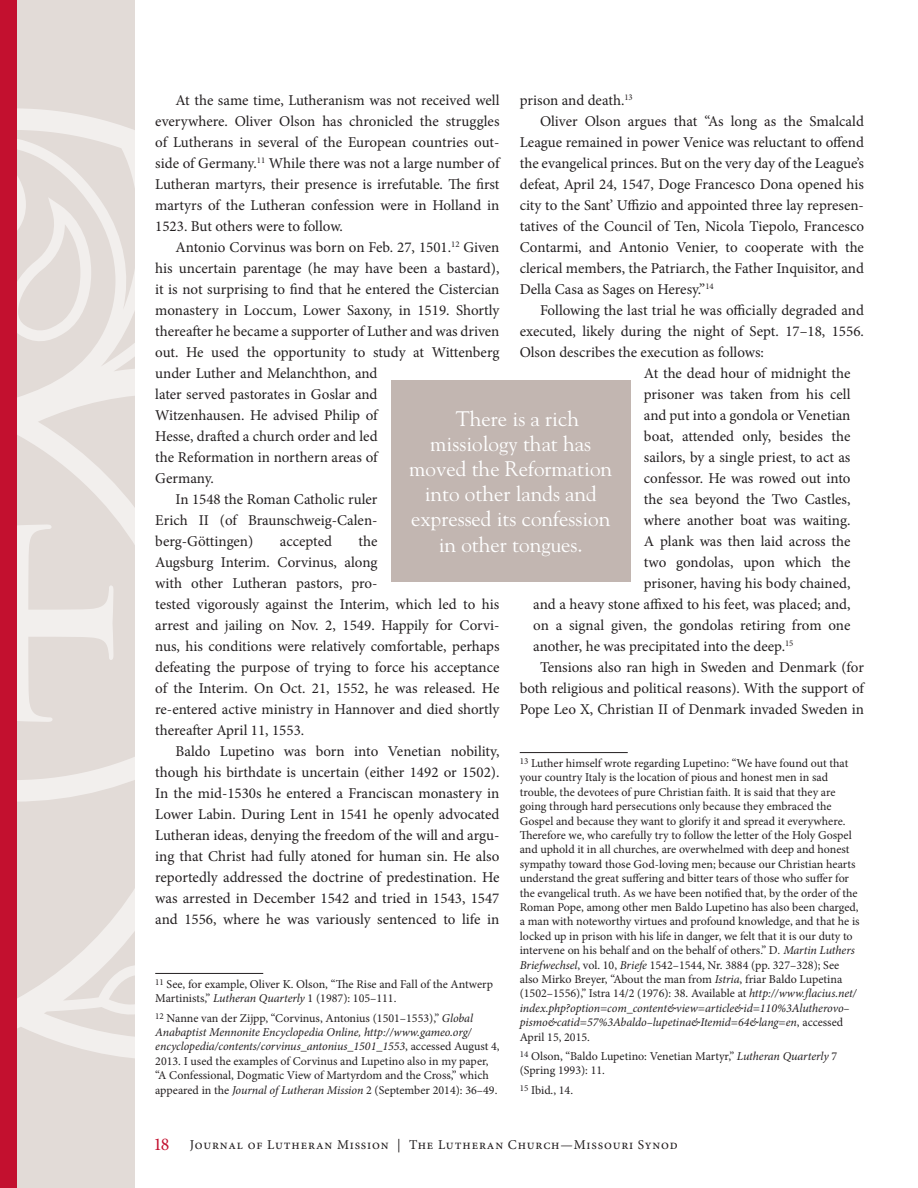
<style>
.page{position:relative;width:918px;height:1188px;background:#fff}
.page>*{position:absolute;margin:0;border:0;box-sizing:border-box;transform-origin:0 0}
.Pull-quote{font:21px "Goudy Std";color:#fff}
.text{font:15px/21px "Minion Pro";color:#231f20;text-align:justify}
.inset_para_black{font:15px "Minion Pro";letter-spacing:-.01em;color:#231f20}
.t1{font:13.5px "Minion Pro";letter-spacing:.06em;color:#231f20}
.footnote{font:12px/14.4px "Minion Pro";color:#231f20}
.s1{font-style:italic}
.s2{font-size:18px;color:#c3102f}
</style>
<div class="page">
<div style="left:16px;top:0;width:119px;height:1188px;background:#e2dbd7"></div>
<svg style="left:16px;top:107px;width:119px;height:959px"></svg>
<div style="left:0;top:0;width:16px;height:1188px;background:#c3102f"></div>
<hr style="left:155px;top:973px;width:108px;height:1px;background:#231f20">
<hr style="left:520px;top:752px;width:108px;height:1px;background:#231f20">
<div style="left:391px;top:380px;width:239px;height:202px;background:#c2b6b1"></div>
<p class="text" style="left:155px;top:90px;width:347px;text-indent:20px">At the same time, Lutheranism was not received well everywhere. Oliver Olson has chronicled the struggles of Lutherans in several of the European countries out&shy;side of Germany.<sup>11</sup> While there was not a large number of Lutheran martyrs, their presence is irrefutable. The first martyrs of the Lutheran confession were in Holland in 1523. But others were to follow.</p>
<p class="text" style="left:155px;top:237px;width:346px;text-align:left;text-indent:20px">Antonio Corvinus was born on Feb. 27, 1501.<sup>12</sup> Given his uncertain parentage (he may have been a bastard), it is not surprising to find that he entered the Cistercian monastery in Loccum, Lower Saxony, in 1519. Shortly thereafter he became a supporter of Luther and was driven out. He used the opportunity to study at Wittenberg under Luther and Melanchthon, and<br>later served pastorates in Goslar and<br>Witzenhausen. He advised Philip of<br>Hesse, drafted a church order and led<br>the Reformation in northern areas of<br>Germany.</p>
<p class="text" style="left:155px;top:489px;width:224px;text-indent:20px">In 1548 the Roman Catholic ruler Erich II (of Braunschweig-Calen&shy;berg-Göttingen)</p>
<p class="text" style="left:520px;top:90px;width:115px">prison and death.<sup>13</sup></p>
<p class="text" style="left:520px;top:111px;width:346px;text-indent:20px">Oliver Olson argues that “As long as the Smalcald League remained in power Venice was reluctant to offend the evangelical princes. But on the very day of the League’s defeat, April 24, 1547, Doge Francesco Dona opened his city to the Sant’ Uffizio and appointed three lay represen&shy;tatives of the Council of Ten, Nicola Tiepolo, Francesco Contarmi, and Antonio Venier, to cooperate with the clerical members, the Patriarch, the Father Inquisitor, and Della Casa as Sages on Heresy.”<sup>14</sup></p>
<p class="text" style="left:520px;top:300px;width:346px;text-indent:20px">Following the last trial he was officially degraded and executed, likely during the night of Sept. 17–18, 1556.<br>Olson describes the execution as follows:</p>
<p class="inset_para_black" style="left:644px;top:364px;width:208px">At the dead hour of midnight the</p>
<p class="inset_para_black" style="left:644px;top:385px;width:208px">prisoner was taken from his cell</p>
<p class="inset_para_black" style="left:644px;top:406px;width:208px">and put into a gondola or Venetian</p>
<p class="inset_para_black" style="left:644px;top:427px;width:208px">boat, attended only, besides the</p>
<p class="inset_para_black" style="left:644px;top:448px;width:208px">sailors, by a single priest, to act as</p>
<p class="inset_para_black" style="left:644px;top:469px;width:208px">confessor. He was rowed out into</p>
<p class="inset_para_black" style="left:644px;top:490px;width:208px">the sea beyond the Two Castles,</p>
<p class="inset_para_black" style="left:644px;top:511px;width:208px">where another boat was waiting.</p>
<p class="inset_para_black" style="left:644px;top:532px;width:208px">A plank was then laid across the</p>
<p class="inset_para_black" style="left:644px;top:553px;width:208px">two gondolas, upon which the</p>
<p class="inset_para_black" style="left:644px;top:574px;width:208px">prisoner, having his body chained,</p>
<p class="inset_para_black" style="left:533px;top:595px;width:319px">and a heavy stone affixed to his feet, was placed; and,</p>
<p class="inset_para_black" style="left:533px;top:616px;width:319px">on a signal given, the gondolas retiring from one</p>
<p class="inset_para_black" style="left:533px;top:637px;width:262px">another, he was precipitated into the deep.<sup>15</sup></p>
<p class="text" style="left:520px;top:657px;width:347px;text-indent:20px">Tensions also ran high in Sweden and Denmark (for both religious and political reasons). With the support of Pope Leo X, Christian II of Denmark invaded Sweden in</p>
<p class="Pull-quote" style="left:456px;top:405px;width:125px">There is a rich</p>
<p class="Pull-quote" style="left:430px;top:430px;width:162px">missiology that has</p>
<p class="Pull-quote" style="left:409px;top:456px;width:204px">moved the Reformation</p>
<p class="Pull-quote" style="left:425px;top:481px;width:174px">into other lands and</p>
<p class="Pull-quote" style="left:411px;top:506px;width:201px">expressed its confession</p>
<p class="Pull-quote" style="left:439px;top:531px;width:146px">in other tongues.</p>
<p class="text" style="left:155px;top:531px;width:346px;text-align:left;text-indent:203px">the<br>Augsburg Interim. Corvinus, along<br>with other Lutheran pastors, pro-<br>tested vigorously against the Interim, which led to his arrest and jailing on Nov. 2, 1549. Happily for Corvi&shy;nus, his conditions were relatively comfortable, perhaps defeating the purpose of trying to force his acceptance of the Interim. On Oct. 21, 1552, he was released. He re-entered active ministry in Hannover and died shortly thereafter April 11, 1553.</p>
<p class="text" style="left:155px;top:741px;width:346px;text-indent:20px">Baldo Lupetino was born into Venetian nobility, though his birthdate is uncertain (either 1492 or 1502).<br>In the mid-1530s he entered a Franciscan monastery in Lower Labin. During Lent in 1541 he openly advocated Lutheran ideas, denying the freedom of the will and argu&shy;ing that Christ had fully atoned for human sin. He also reportedly addressed the doctrine of predestination. He was arrested in December 1542 and tried in 1543, 1547 and 1556, where he was variously sentenced to life in</p>
<p class="text" style="left:280px;top:531px;width:54px">accepted</p>
<p class="footnote" style="left:520px;top:756px;width:341px"><sup>13</sup> Luther himself wrote regarding Lupetino: “We have found out that your country Italy is the location of pious and honest men in sad trouble, the devotees of pure Christian faith. It is said that they are going through hard persecutions only because they embraced the Gospel and because they want to glorify it and spread it everywhere.<br>Therefore we, who carefully try to follow the letter of the Holy Gospel and uphold it in all churches, are overwhelmed with deep and honest sympathy toward those God-loving men; because our Christian hearts understand the great suffering and bitter tears of those who suffer for the evangelical truth. As we have been notified that, by the order of the Roman Pope, among other men Baldo Lupetino has also been charged, a man with noteworthy virtues and profound knowledge, and that he is locked up in prison with his life in danger, we felt that it is our duty to intervene on his behalf and on the behalf of others.” D<span class="s1">. Martin Luthers Briefwechsel</span>, vol. 10, <span class="s1">Briefe</span> 1542–1544, Nr. 3884 (pp. 327–328); See also Mirko Breyer, “About the man from <span class="s1">Istria</span>, friar Baldo Lupetina (1502–1556),” Istra 14/2 (1976): 38. Available at <span class="s1">http://www.flacius.net/ index.php?option=com_content&amp;view=article&amp;id=110%3Alutherovo– pismo&amp;catid=57%3Abaldo–lupetina&amp;Itemid=64&amp;lang=en</span>, accessed April 15, 2015.</p>
<p class="footnote" style="left:520px;top:1049px;width:319px"><sup>14</sup> Olson, “Baldo Lupetino: Venetian Martyr,” <span class="s1">Lutheran Quarterly</span> 7 (Spring 1993): 11.</p>
<p class="footnote" style="left:520px;top:1083px;width:55px"><sup>15</sup> Ibid., 14.</p>
<p class="footnote" style="left:155px;top:977px;width:339px"><sup>11</sup> See, for example, Oliver K. Olson, “The Rise and Fall of the Antwerp<br>Martinists,” <span class="s1">Lutheran Quarterly</span> 1 (1987): 105–111.</p>
<p class="footnote" style="left:155px;top:1011px;width:346px"><sup>12</sup> Nanne van der Zijpp, “Corvinus, Antonius (1501–1553),” <span class="s1">Global Anabaptist Mennonite Encyclopedia Online, http://www.gameo.org/ encyclopedia/contents/corvinus_antonius_1501_1553</span>, accessed August 4, 2013. I used the examples of Corvinus and Lupetino also in my paper, “A Confessional, Dogmatic View of Martyrdom and the Cross,” which appeared in the <span class="s1">Journal ofLutheran Mission</span> 2 (September 2014): 36–49.</p>
<p class="t1" style="left:153px;top:1136px;width:526px"><span class="s2">18</span> Journal of Lutheran Mission | The Lutheran Church—Missouri Synod</p>
</div>
